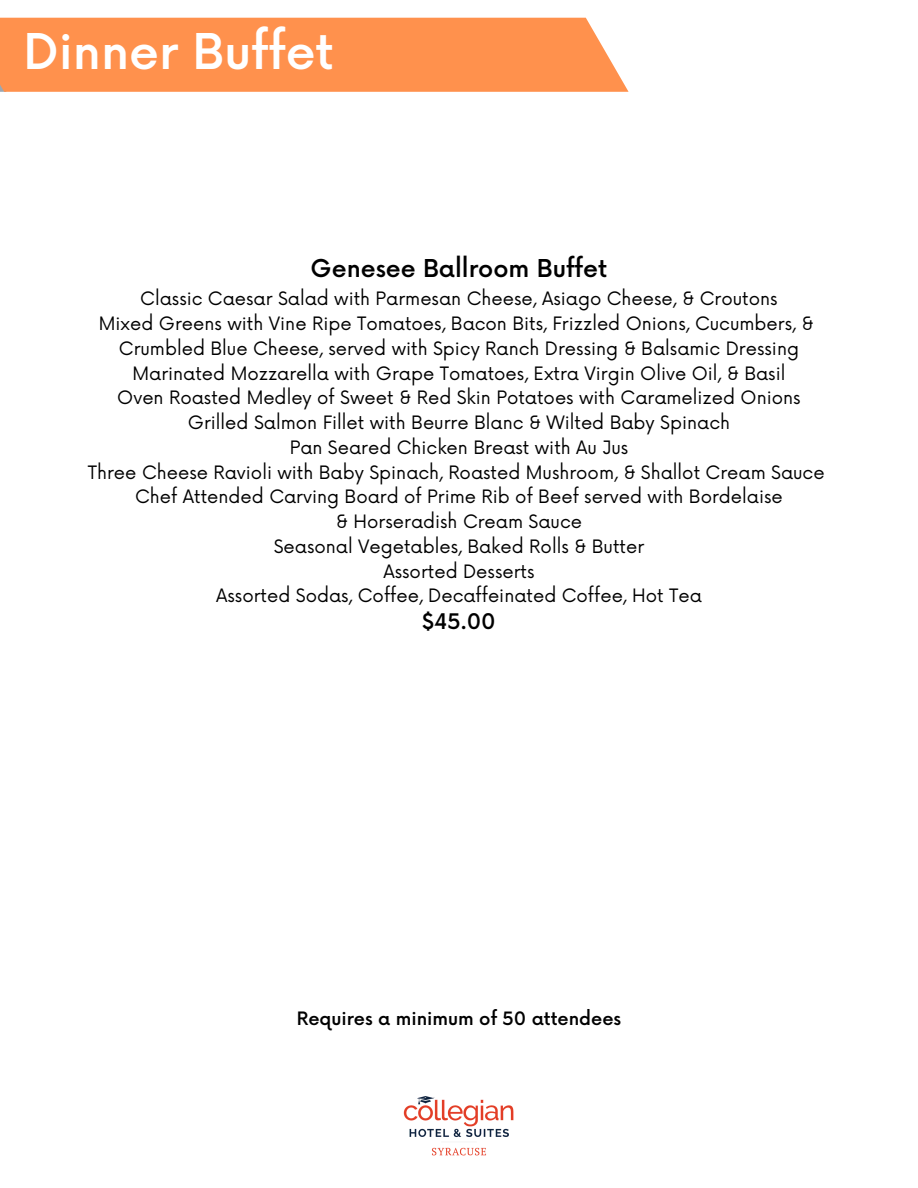
<style>
.page{position:relative;width:918px;height:1188px;background:#fff}
.page>*{position:absolute;margin:0;border:0;box-sizing:border-box;transform-origin:0 0}
.t1{font:500 48px "Now";color:#fff}
.t2{font:500 24px "Now";color:#000}
.t3{font:500 21px "Now";color:#000}
.t4{font:18px "Now";color:#000}
.t5{font:500 18px "Now";color:#000}
</style>
<div class="page">
<div style="left:0;top:18px;width:629px;height:74px;background:#ff914d"></div>
<img style="left:403px;top:1096px;width:111px;height:60px">
<p class="t1" style="left:23px;top:26px;width:312px">Dinner Buffet</p>
<p class="t2" style="left:311px;top:256px;width:298px">Genesee Ballroom Buffet</p>
<p class="t4" style="left:140px;top:289px;width:639px">Classic Caesar Salad with Parmesan Cheese, Asiago Cheese, &amp; Croutons</p>
<p class="t4" style="left:99px;top:314px;width:716px">Mixed Greens with Vine Ripe Tomatoes, Bacon Bits, Frizzled Onions, Cucumbers, &amp;</p>
<p class="t4" style="left:119px;top:338px;width:682px">Crumbled Blue Cheese, served with Spicy Ranch Dressing &amp; Balsamic Dressing</p>
<p class="t4" style="left:133px;top:363px;width:654px">Marinated Mozzarella with Grape Tomatoes, Extra Virgin Olive Oil, &amp; Basil</p>
<p class="t4" style="left:117px;top:388px;width:685px">Oven Roasted Medley of Sweet &amp; Red Skin Potatoes with Caramelized Onions</p>
<p class="t4" style="left:188px;top:413px;width:544px">Grilled Salmon Fillet with Beurre Blanc &amp; Wilted Baby Spinach</p>
<p class="t4" style="left:290px;top:437px;width:340px">Pan Seared Chicken Breast with Au Jus</p>
<p class="t4" style="left:88px;top:462px;width:738px">Three Cheese Ravioli with Baby Spinach, Roasted Mushroom, &amp; Shallot Cream Sauce</p>
<p class="t4" style="left:135px;top:487px;width:649px">Chef Attended Carving Board of Prime Rib of Beef served with Bordelaise</p>
<p class="t4" style="left:336px;top:512px;width:248px">&amp; Horseradish Cream Sauce</p>
<p class="t4" style="left:274px;top:536px;width:372px">Seasonal Vegetables, Baked Rolls &amp; Butter</p>
<p class="t4" style="left:383px;top:561px;width:153px">Assorted Desserts</p>
<p class="t4" style="left:216px;top:586px;width:487px">Assorted Sodas, Coffee, Decaffeinated Coffee, Hot Tea</p>
<p class="t3" style="left:422px;top:611px;width:75px">$45.00</p>
<p class="t5" style="left:297px;top:1009px;width:326px">Requires a minimum of 50 attendees</p>
</div>
